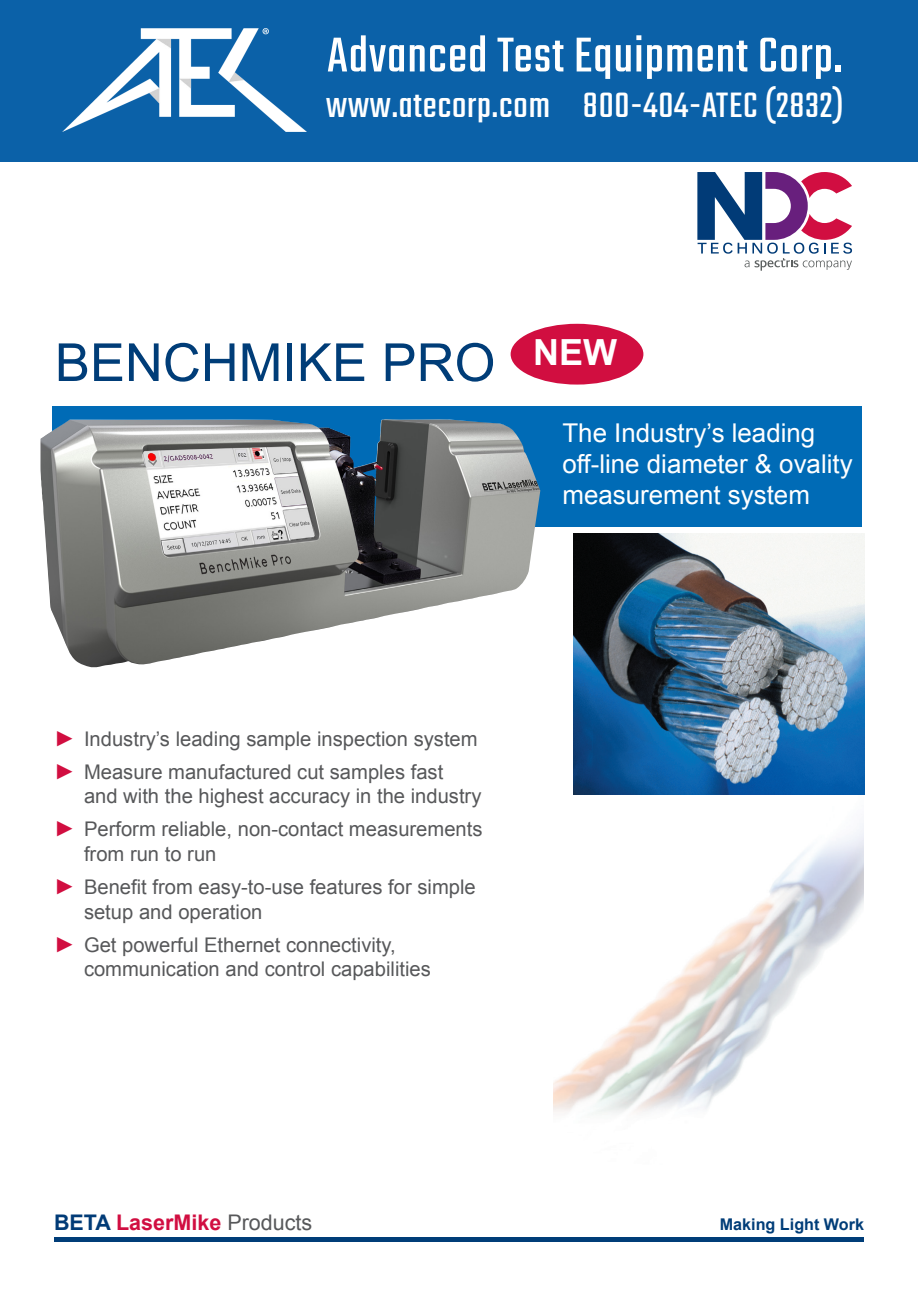
<style>
.page{position:relative;width:918px;height:1296px;background:#fff}
.page>*{position:absolute;margin:0;border:0;box-sizing:border-box;transform-origin:0 0}
.t1{font:54px "Teko";letter-spacing:.02em;color:#fff}
.t2{font:52.5px "Arial";color:#003d78}
.t3{font:39px "Teko";letter-spacing:.02em;color:#fff}
.t4{font:700 36px "Arial";color:#fff}
.t5{font:25.95px/31px "Arial";color:#fff}
.t6{font:700 21.45px "Arial";color:#d10e41}
.t7{font:20.25px/33.2px "Arial";color:#57585a}
.t8{font:700 16.2px "Arial";color:#003d78}
.s1{font-weight:900;font-size:21.6px;color:#d10e40}
.s2{color:#013b77}
.s3{font-weight:400;color:#57585a}
</style>
<div class="page">
<img style="left:554px;top:823px;width:310px;height:292px">
<div style="left:52px;top:406px;width:810px;height:121px;background:#006bb6"></div>
<img style="left:573px;top:534px;width:291px;height:261px">
<div style="left:54px;top:1237px;width:810px;height:5px;background:#003d78"></div>
<img style="left:40px;top:419px;width:500px;height:248px">
<div style="left:510px;top:323px;width:134px;height:63px;background:#d10e40;border-radius:50%"></div>
<div style="left:509px;top:322px;width:136px;height:65px;border:2px solid #fff;border-radius:50%"></div>
<svg style="left:697px;top:172px;width:155px;height:99px"></svg>
<div style="left:0;top:0;width:918px;height:162px;background:#0b61a8"></div>
<img style="left:63px;top:28px;width:243px;height:103px">
<h1 class="t1" style="left:327px;top:25px;width:517px">Advanced Test Equipment Corp.</h1>
<h3 class="t3" style="left:326px;top:83px;width:519px">www.atecorp.com 800-404-ATEC (2832)</h3>
<h2 class="t2" style="left:55px;top:328px;width:442px">BENCHMIKE PRO</h2>
<h3 class="t4" style="left:533px;top:329px;width:85px">NEW</h3>
<p class="t5" style="left:562px;top:418px;width:292px">The Industry’s leading off-line diameter &amp; ovality measurement system</p>
<p class="t7" style="left:54px;top:722px;width:425px"><span class="s1">►</span> Industry’s leading sample inspection system <span class="s1">►</span> Measure manufactured cut samples fast</p>
<p class="t7" style="left:54px;top:780px;width:430px;text-align:right">and with the highest accuracy in the industry<br><span class="s1">►</span> Perform reliable, non-contact measurements</p>
<p class="t7" style="left:54px;top:838px;width:423px;text-indent:30px">from run to run<br><span class="s1">►</span> Benefit from easy-to-use features for simple</p>
<p class="t7" style="left:54px;top:895px;width:343px;text-indent:30px">setup and operation<br><span class="s1">►</span> Get powerful Ethernet connectivity,</p>
<p class="t7" style="left:84px;top:953px;width:348px">communication and control capabilities</p>
<p class="t6" style="left:54px;top:1209px;width:260px"><span class="s2">BETA</span> LaserMike <span class="s3">Products</span></p>
<p class="t8" style="left:720px;top:1214px;width:146px">Making Light Work</p>
</div>
